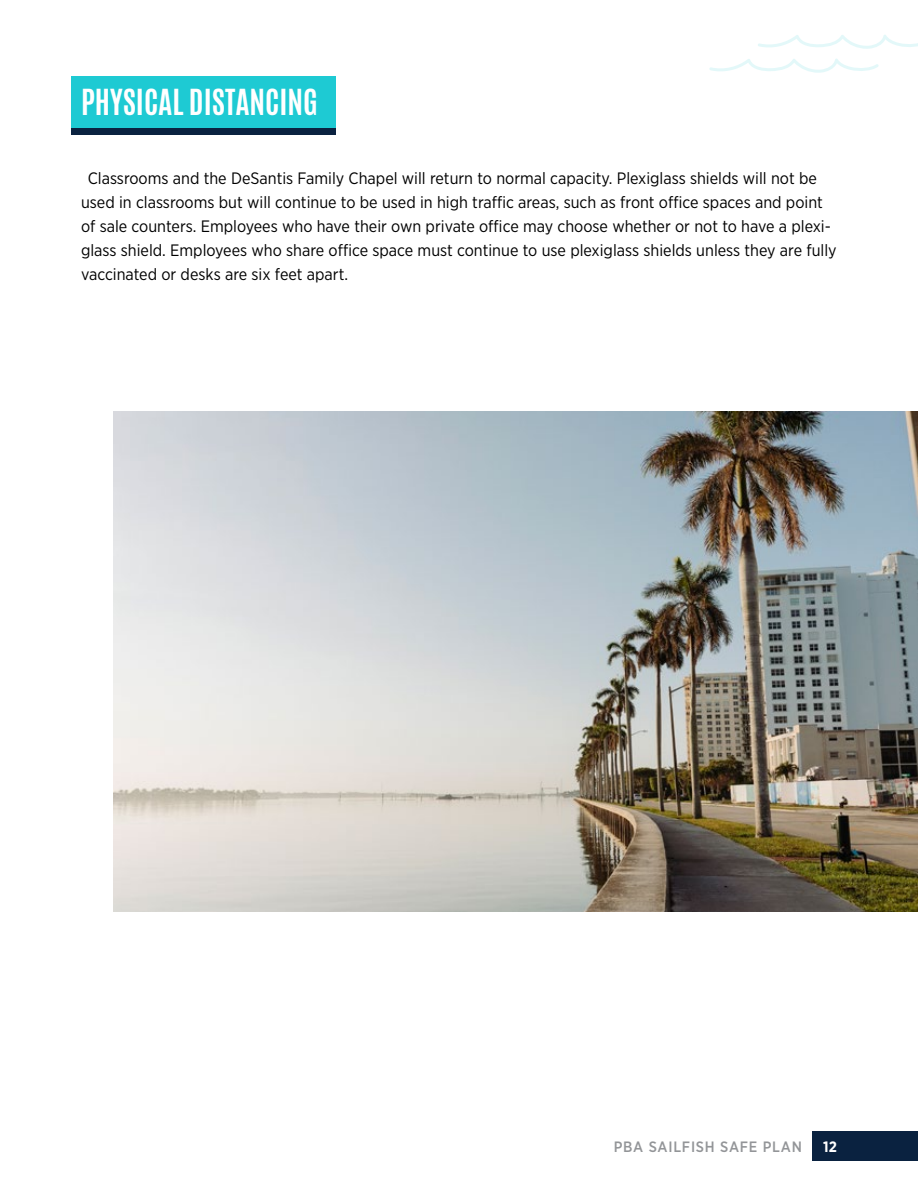
<style>
.page{position:relative;width:918px;height:1188px;background:#fff}
.page>*{position:absolute;margin:0;border:0;box-sizing:border-box;transform-origin:0 0}
.t1{font:700 30px "Antonio";color:#fff}
.t2{font:16.5px/24px "Gotham Narrow";color:#000}
.t3{font:500 15px "Gotham Narrow";letter-spacing:.05em;color:#939598}
.t4{font:700 15px "Gotham Narrow";color:#fff}
</style>
<div class="page">
<div style="left:812px;top:1131px;width:106px;height:30px;background:#0a2240"></div>
<svg style="left:709px;top:58px;width:170px;height:15px"></svg>
<svg style="left:758px;top:35px;width:160px;height:14px"></svg>
<div style="left:71px;top:76px;width:265px;height:52px;background:#1ecad3"></div>
<div style="left:71px;top:128px;width:265px;height:7px;background:#0a2240"></div>
<img style="left:113px;top:411px;width:805px;height:500px">
<h1 class="t1" style="left:81px;top:80px;width:238px">PHYSICAL DISTANCING</h1>
<p class="t2" style="left:81px;top:165px;width:757px;text-indent:7px">Classrooms and the DeSantis Family Chapel will return to normal capacity. Plexiglass shields will not be used in classrooms but will continue to be used in high traffic areas, such as front office spaces and point of sale counters. Employees who have their own private office may choose whether or not to have a plexi&shy;glass shield. Employees who share office space must continue to use plexiglass shields unless they are fully vaccinated or desks are six feet apart.</p>
<p class="t3" style="left:614px;top:1137px;width:190px">PBA SAILFISH SAFE PLAN</p>
<p class="t4" style="left:823px;top:1137px;width:15px">12</p>
</div>
